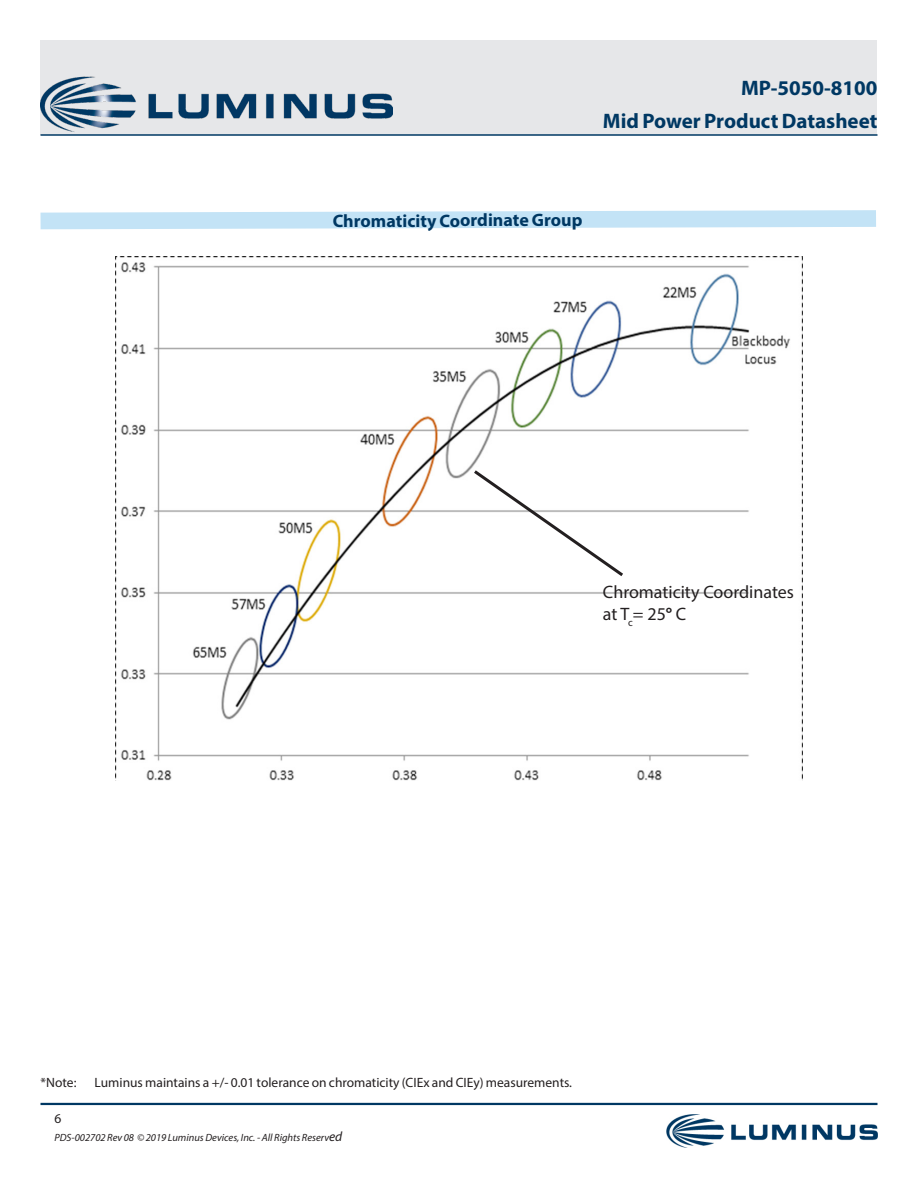
<style>
.page{position:relative;width:918px;height:1188px;background:#fff}
.page>*{position:absolute;margin:0;border:0;box-sizing:border-box;transform-origin:0 0}
.DS_Title1{font:700 21px "Myriad Pro";color:#003863}
.t1{font:18px/21.6px "Myriad Pro";color:#231f20}
.t2{font:700 18px "Myriad Pro";letter-spacing:-.005em;color:#003863}
.DS_Body{font:13.5px "Myriad Pro";color:#231f20}
.zzFooterRight2{font:13.5px "Myriad Pro";color:#231f20}
.zzFooterRight1{font:italic 10.5px "Myriad Pro";color:#231f20}
.s1{font-weight:700}
.s2{font-size:13.5px}
</style>
<div class="page">
<div style="left:40px;top:40px;width:838px;height:95px;background:#e6e7e9"></div>
<hr style="left:40px;top:1103px;width:838px;height:2px;background:#003863">
<hr style="left:40px;top:134px;width:838px;height:2px;background:#003863">
<svg style="left:40px;top:210px;width:836px;height:19px;background:#cae6f7"></svg>
<img style="left:40px;top:76px;width:353px;height:56px">
<img style="left:666px;top:1115px;width:212px;height:33px">
<img style="left:116px;top:256px;width:686px;height:525px">
<svg style="left:471px;top:467px;width:155px;height:112px"></svg>
<p class="DS_Title1" style="left:741px;top:74px;width:138px">MP-5050-8100</p>
<p class="DS_Title1" style="left:603px;top:107px;width:276px">Mid Power Product Datasheet</p>
<p class="t2" style="left:333px;top:209px;width:251px">Chromaticity Coordinate Group</p>
<p class="t1" style="left:603px;top:581px;width:193px">Chromaticity Coordinates at T<sub>c</sub>= 25<span class="s1">°</span> C</p>
<p class="DS_Body" style="left:41px;top:1074px;width:37px">*Note:</p>
<p class="DS_Body" style="left:95px;top:1074px;width:478px">Luminus maintains a +/- 0.01 tolerance on chromaticity (CIEx and CIEy) measurements.</p>
<p class="zzFooterRight2" style="left:54px;top:1110px;width:8px">6</p>
<p class="zzFooterRight1" style="left:54px;top:1131px;width:289px">PDS-002702 Rev 08 © 2019 Luminus Devices, Inc. - All Rights Reserv<span class="s2">ed</span></p>
</div>
